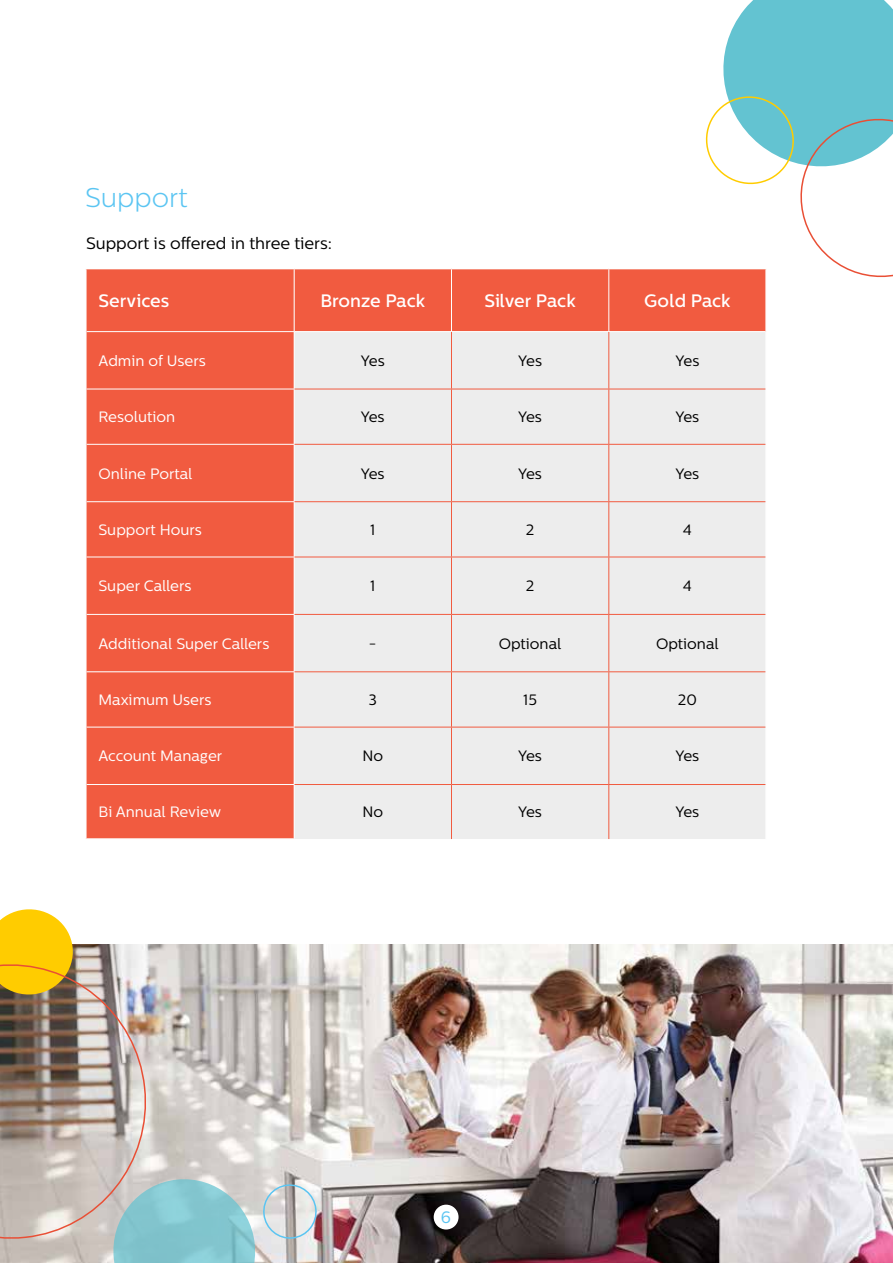
<style>
.page{position:relative;width:893px;height:1263px;background:#fff}
.page>*{position:absolute;margin:0;border:0;box-sizing:border-box;transform-origin:0 0}
.t1{font:300 27px "Centrale Sans";color:#5bc5f2}
.t2{font:500 18px "Centrale Sans";color:#fff}
.t3{font:16.5px "Centrale Sans";color:#000}
.t4{font:16.5px "Centrale Sans";color:#5bc5f2}
.t5{font:15px "Centrale Sans";color:#fff}
.t6{font:15px "Centrale Sans";color:#000}
</style>
<div class="page">
<img style="left:317px;top:944px;width:576px;height:319px">
<svg style="left:705px;top:0;width:188px;height:278px"></svg>
<svg style="left:0;top:909px;width:317px;height:354px;background:#c4c1b4"></svg>
<div style="left:87px;top:269px;width:678px;height:569px;background:#f15b40"></div>
<div style="left:295px;top:332px;width:470px;height:507px;background:#ededed"></div>
<hr style="left:609px;top:268px;width:158px;height:1px;background:#fff">
<hr style="left:765px;top:269px;width:2px;height:63px;background:#fff">
<hr style="left:294px;top:269px;width:1px;height:62px;background:#fff">
<hr style="left:451px;top:269px;width:1px;height:62px;background:#fff">
<hr style="left:608px;top:269px;width:1px;height:62px;background:#fff">
<hr style="left:87px;top:331px;width:207px;height:1px;background:#fff">
<hr style="left:294px;top:331px;width:157px;height:1px;background:#fff">
<hr style="left:294px;top:332px;width:1px;height:57px;background:#fff">
<hr style="left:451px;top:331px;width:158px;height:1px;background:#fff">
<hr style="left:609px;top:331px;width:156px;height:1px;background:#fff">
<hr style="left:87px;top:389px;width:208px;height:1px;background:#fff">
<hr style="left:294px;top:389px;width:1px;height:55px;background:#fff">
<hr style="left:87px;top:444px;width:208px;height:1px;background:#fff">
<hr style="left:294px;top:445px;width:1px;height:56px;background:#fff">
<hr style="left:87px;top:501px;width:208px;height:1px;background:#fff">
<hr style="left:294px;top:502px;width:1px;height:55px;background:#fff">
<hr style="left:87px;top:557px;width:208px;height:1px;background:#fff">
<hr style="left:294px;top:557px;width:1px;height:57px;background:#fff">
<hr style="left:87px;top:614px;width:208px;height:1px;background:#fff">
<hr style="left:294px;top:615px;width:1px;height:56px;background:#fff">
<hr style="left:87px;top:671px;width:208px;height:1px;background:#fff">
<hr style="left:294px;top:672px;width:1px;height:55px;background:#fff">
<hr style="left:87px;top:727px;width:208px;height:1px;background:#fff">
<hr style="left:294px;top:727px;width:1px;height:57px;background:#fff">
<hr style="left:87px;top:784px;width:208px;height:1px;background:#fff">
<hr style="left:294px;top:785px;width:1px;height:53px;background:#fff">
<hr style="left:451px;top:332px;width:1px;height:57px;background:#f15b40">
<hr style="left:608px;top:332px;width:1px;height:57px;background:#f15b40">
<hr style="left:295px;top:389px;width:156px;height:1px;background:#f15b40">
<hr style="left:451px;top:389px;width:158px;height:1px;background:#f15b40">
<hr style="left:451px;top:389px;width:1px;height:55px;background:#f15b40">
<hr style="left:609px;top:389px;width:156px;height:1px;background:#f15b40">
<hr style="left:608px;top:389px;width:1px;height:55px;background:#f15b40">
<hr style="left:295px;top:444px;width:156px;height:1px;background:#f15b40">
<hr style="left:451px;top:444px;width:158px;height:1px;background:#f15b40">
<hr style="left:451px;top:445px;width:1px;height:56px;background:#f15b40">
<hr style="left:609px;top:444px;width:156px;height:1px;background:#f15b40">
<hr style="left:608px;top:445px;width:1px;height:56px;background:#f15b40">
<hr style="left:295px;top:501px;width:156px;height:1px;background:#f15b40">
<hr style="left:451px;top:501px;width:158px;height:1px;background:#f15b40">
<hr style="left:451px;top:502px;width:1px;height:55px;background:#f15b40">
<hr style="left:609px;top:501px;width:156px;height:1px;background:#f15b40">
<hr style="left:608px;top:502px;width:1px;height:55px;background:#f15b40">
<hr style="left:295px;top:557px;width:156px;height:1px;background:#f15b40">
<hr style="left:451px;top:557px;width:158px;height:1px;background:#f15b40">
<hr style="left:451px;top:557px;width:1px;height:57px;background:#f15b40">
<hr style="left:609px;top:557px;width:156px;height:1px;background:#f15b40">
<hr style="left:608px;top:557px;width:1px;height:57px;background:#f15b40">
<hr style="left:295px;top:614px;width:156px;height:1px;background:#f15b40">
<hr style="left:451px;top:614px;width:158px;height:1px;background:#f15b40">
<hr style="left:451px;top:615px;width:1px;height:56px;background:#f15b40">
<hr style="left:609px;top:614px;width:156px;height:1px;background:#f15b40">
<hr style="left:608px;top:615px;width:1px;height:56px;background:#f15b40">
<hr style="left:295px;top:671px;width:156px;height:1px;background:#f15b40">
<hr style="left:451px;top:671px;width:158px;height:1px;background:#f15b40">
<hr style="left:451px;top:672px;width:1px;height:55px;background:#f15b40">
<hr style="left:609px;top:671px;width:156px;height:1px;background:#f15b40">
<hr style="left:608px;top:672px;width:1px;height:55px;background:#f15b40">
<hr style="left:295px;top:727px;width:156px;height:1px;background:#f15b40">
<hr style="left:451px;top:727px;width:158px;height:1px;background:#f15b40">
<hr style="left:451px;top:727px;width:1px;height:57px;background:#f15b40">
<hr style="left:609px;top:727px;width:156px;height:1px;background:#f15b40">
<hr style="left:608px;top:727px;width:1px;height:57px;background:#f15b40">
<hr style="left:295px;top:784px;width:156px;height:1px;background:#f15b40">
<hr style="left:451px;top:784px;width:158px;height:1px;background:#f15b40">
<hr style="left:451px;top:785px;width:1px;height:54px;background:#f15b40">
<hr style="left:609px;top:784px;width:156px;height:1px;background:#f15b40">
<hr style="left:608px;top:785px;width:1px;height:54px;background:#f15b40">
<div style="left:434px;top:1205px;width:25px;height:24px;background:#fff;border-radius:50%"></div>
<h1 class="t1" style="left:85px;top:183px;width:104px">Support</h1>
<p class="t3" style="left:86px;top:234px;width:248px">Support is offered in three tiers:</p>
<p class="t2" style="left:99px;top:290px;width:72px">Services</p>
<p class="t2" style="left:320px;top:290px;width:106px">Bronze Pack</p>
<p class="t2" style="left:485px;top:290px;width:93px">Silver Pack</p>
<p class="t2" style="left:644px;top:290px;width:88px">Gold Pack</p>
<p class="t5" style="left:99px;top:352px;width:109px">Admin of Users</p>
<p class="t6" style="left:361px;top:352px;width:25px">Yes</p>
<p class="t6" style="left:518px;top:352px;width:25px">Yes</p>
<p class="t6" style="left:676px;top:352px;width:25px">Yes</p>
<p class="t5" style="left:99px;top:408px;width:78px">Resolution</p>
<p class="t6" style="left:361px;top:408px;width:25px">Yes</p>
<p class="t6" style="left:518px;top:408px;width:25px">Yes</p>
<p class="t6" style="left:676px;top:408px;width:25px">Yes</p>
<p class="t5" style="left:99px;top:465px;width:95px">Online Portal</p>
<p class="t6" style="left:361px;top:465px;width:25px">Yes</p>
<p class="t6" style="left:518px;top:465px;width:25px">Yes</p>
<p class="t6" style="left:675px;top:465px;width:25px">Yes</p>
<p class="t5" style="left:99px;top:521px;width:105px">Support Hours</p>
<p class="t6" style="left:370px;top:521px;width:7px">1</p>
<p class="t6" style="left:526px;top:521px;width:10px">2</p>
<p class="t6" style="left:683px;top:521px;width:11px">4</p>
<p class="t5" style="left:99px;top:577px;width:94px">Super Callers</p>
<p class="t6" style="left:370px;top:577px;width:7px">1</p>
<p class="t6" style="left:526px;top:577px;width:10px">2</p>
<p class="t6" style="left:683px;top:577px;width:11px">4</p>
<p class="t5" style="left:99px;top:635px;width:172px">Additional Super Callers</p>
<p class="t6" style="left:369px;top:635px;width:9px">-</p>
<p class="t6" style="left:499px;top:635px;width:64px">Optional</p>
<p class="t6" style="left:656px;top:635px;width:64px">Optional</p>
<p class="t5" style="left:99px;top:691px;width:115px">Maximum Users</p>
<p class="t6" style="left:369px;top:691px;width:10px">3</p>
<p class="t6" style="left:523px;top:691px;width:15px">15</p>
<p class="t6" style="left:678px;top:691px;width:21px">20</p>
<p class="t5" style="left:99px;top:747px;width:125px">Account Manager</p>
<p class="t6" style="left:362px;top:747px;width:22px">No</p>
<p class="t6" style="left:518px;top:747px;width:25px">Yes</p>
<p class="t6" style="left:675px;top:747px;width:25px">Yes</p>
<p class="t5" style="left:99px;top:803px;width:124px">Bi Annual Review</p>
<p class="t6" style="left:362px;top:803px;width:22px">No</p>
<p class="t6" style="left:518px;top:803px;width:25px">Yes</p>
<p class="t6" style="left:675px;top:803px;width:25px">Yes</p>
<p class="t4" style="left:441px;top:1208px;width:12px">6</p>
</div>
